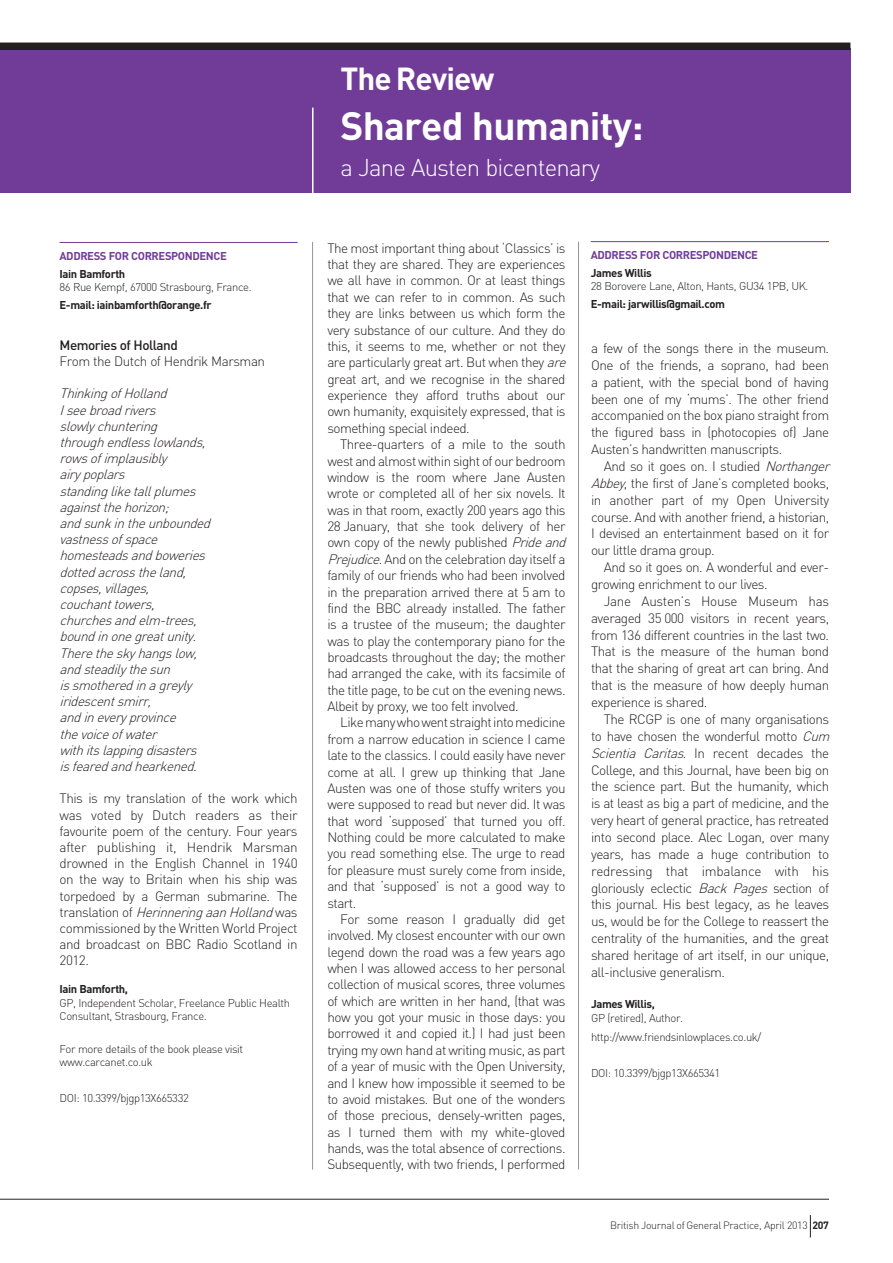
<style>
.page{position:relative;width:893px;height:1263px;background:#fff}
.page>*{position:absolute;margin:0;border:0;box-sizing:border-box;transform-origin:0 0}
.Article_Title{font:700 39px "DIN";letter-spacing:-.02em;color:#fff}
.t1{font:700 31.5px "DIN";letter-spacing:-.03em;color:#fff}
.Article_Title_Sub_He{font:300 24px "DIN";letter-spacing:-.035em;color:#fff}
.Body_copy_indent{font:300 13.5px/16.4px "DIN";letter-spacing:-.04em;color:#231f20}
.Body_Copy_First_para{font:300 13.5px/16.4px "DIN";letter-spacing:-.04em;color:#231f20;text-align:justify}
.Body_Copy_First_para-2{font:italic 300 13.5px "DIN";color:#231f20}
.Sub_Sub_head_Bold_Bl{font:500 13.5px "DIN";letter-spacing:-.035em;color:#231f20}
.Address_Copy{font:300 11.25px/13.5px "DIN";letter-spacing:-.035em;color:#231f20}
.Address_Copy_Bold{font:700 11.25px "DIN";letter-spacing:-.035em;color:#231f20}
.Address_title{font:700 11.25px "DIN";letter-spacing:-.035em;color:#713c98}
.t2{font:300 10.5px "DIN";letter-spacing:-.025em;color:#231f20}
.s1{font-style:italic}
.s2{font-weight:700}
</style>
<div class="page">
<div style="left:0;top:49px;width:850px;height:144px;background:#713c98"></div>
<div style="left:0;top:43px;width:850px;height:7px;background:#231f20"></div>
<hr style="left:0;top:1199px;width:829px;height:1px;background:#231f20">
<svg style="left:810px;top:1215px;width:1px;height:22px"></svg>
<hr style="left:60px;top:242px;width:238px;height:1px;background:#713c98">
<hr style="left:578px;top:242px;width:1px;height:927px;background:#939598">
<hr style="left:312px;top:242px;width:1px;height:927px;background:#939598">
<hr style="left:591px;top:241px;width:238px;height:1px;background:#713c98">
<hr style="left:312px;top:108px;width:1px;height:101px;background:#fff">
<p class="Address_title" style="left:60px;top:248px;width:169px">ADDRESS FOR CORRESPONDENCE</p>
<p class="Address_Copy_Bold" style="left:60px;top:266px;width:67px">Iain Bamforth</p>
<p class="Address_Copy" style="left:60px;top:280px;width:194px">86 Rue Kempf, 67000 Strasbourg, France.</p>
<p class="Address_Copy_Bold" style="left:60px;top:297px;width:154px">E-mail: iainbamforth@orange.fr</p>
<p class="Sub_Sub_head_Bold_Bl" style="left:60px;top:336px;width:120px">Memories of Holland</p>
<p class="Body_Copy_First_para" style="left:60px;top:353px;width:207px">From the Dutch of Hendrik Marsman</p>
<p class="Body_Copy_First_para-2" style="left:60px;top:385px;width:113px">ThinkingofHolland</p>
<p class="Body_Copy_First_para-2" style="left:60px;top:401px;width:102px">Iseebroadrivers</p>
<p class="Body_Copy_First_para-2" style="left:60px;top:418px;width:103px">slowlychuntering</p>
<p class="Body_Copy_First_para-2" style="left:60px;top:434px;width:152px">throughendlesslowlands,</p>
<p class="Body_Copy_First_para-2" style="left:60px;top:450px;width:113px">rowsofimplausibly</p>
<p class="Body_Copy_First_para-2" style="left:60px;top:466px;width:71px">airypoplars</p>
<p class="Body_Copy_First_para-2" style="left:60px;top:482px;width:142px">standingliketallplumes</p>
<p class="Body_Copy_First_para-2" style="left:60px;top:499px;width:115px">againstthehorizon;</p>
<p class="Body_Copy_First_para-2" style="left:60px;top:515px;width:157px">andsunkintheunbounded</p>
<p class="Body_Copy_First_para-2" style="left:60px;top:531px;width:104px">vastnessofspace</p>
<p class="Body_Copy_First_para-2" style="left:60px;top:547px;width:151px">homesteadsandboweries</p>
<p class="Body_Copy_First_para-2" style="left:60px;top:563px;width:132px">dottedacrosstheland,</p>
<p class="Body_Copy_First_para-2" style="left:60px;top:580px;width:95px">copses,villages,</p>
<p class="Body_Copy_First_para-2" style="left:60px;top:596px;width:101px">couchanttowers,</p>
<p class="Body_Copy_First_para-2" style="left:60px;top:612px;width:143px">churchesandelm-trees,</p>
<p class="Body_Copy_First_para-2" style="left:60px;top:628px;width:143px">boundinonegreatunity.</p>
<p class="Body_Copy_First_para-2" style="left:60px;top:644px;width:143px">Theretheskyhangslow,</p>
<p class="Body_Copy_First_para-2" style="left:60px;top:661px;width:116px">andsteadilythesun</p>
<p class="Body_Copy_First_para-2" style="left:60px;top:677px;width:138px">issmotheredinagreyly</p>
<p class="Body_Copy_First_para-2" style="left:60px;top:693px;width:97px">iridescentsmirr,</p>
<p class="Body_Copy_First_para-2" style="left:60px;top:709px;width:122px">andineveryprovince</p>
<p class="Body_Copy_First_para-2" style="left:60px;top:725px;width:103px">thevoiceofwater</p>
<p class="Body_Copy_First_para-2" style="left:60px;top:742px;width:143px">withitslappingdisasters</p>
<p class="Body_Copy_First_para-2" style="left:60px;top:758px;width:143px">isfearedandhearkened.</p>
<p class="Body_Copy_First_para" style="left:60px;top:790px;width:240px">This is my translation of the work which was voted by Dutch readers as their favourite poem of the century. Four years after publishing it, Hendrik Marsman drowned in the English Channel in 1940 on the way to Britain when his ship was torpedoed by a German submarine. The t ra n s l a t i o n o f <span class="s1">HerinneringaanHolland</span>wa s commissioned by the Written World Project and broadcast on BBC Radio Scotland in 2012.</p>
<p class="Address_Copy_Bold" style="left:60px;top:982px;width:70px">Iain Bamforth,</p>
<p class="Address_Copy" style="left:60px;top:996px;width:232px">GP, Independent Scholar, Freelance Public Health<br>Consultant, Strasbourg, France.</p>
<p class="Address_Copy" style="left:60px;top:1041px;width:185px">For more details of the book please visit www.carcanet.co.uk</p>
<p class="Address_Copy" style="left:60px;top:1090px;width:131px">DOI: 10.3399/bjgp13X665332</p>
<p class="t1" style="left:340px;top:58px;width:155px">The Review</p>
<p class="Article_Title" style="left:340px;top:100px;width:304px">Shared humanity:</p>
<p class="Article_Title_Sub_He" style="left:340px;top:153px;width:261px">a Jane Austen bicentenary</p>
<p class="Body_Copy_First_para" style="left:327px;top:240px;width:244px;text-align:left">The most important thing about ‘Classics’ is that they are shared. They are experiences we all have in common. Or at least things that we can refer to in common. As such they are links between us which form the very substance of our culture. And they do this, it seems to me, whether or not they are particularly great art. But when they <span class="s1">are </span>great art, and we recognise in the shared experience they afford truths about our own humanity, exquisitely expressed, that is something special indeed.</p>
<p class="Body_copy_indent" style="left:327px;top:436px;width:244px;text-indent:13px">Three-quarters of a mile to the south west and almost within sight of our bedroom window is the room where Jane Austen wrote or completed all of her six novels. It was in that room, exactly 200 years ago this 28 January, that she took delivery of her own copy of the newly published <span class="s1">Prideand Prejudice</span>. And on the celebration day itself a family of our friends who had been involved in the preparation arrived there at 5 am to find the BBC already installed. The father is a trustee of the museum; the daughter was to play the contemporary piano for the broadcasts throughout the day; the mother had arranged the cake, with its facsimile of the title page, to be cut on the evening news.<br>Albeit by proxy, we too felt involved.</p>
<p class="Body_copy_indent" style="left:327px;top:714px;width:240px;text-align:justify;text-indent:13px">Like many who went straight into medicine from a narrow education in science I came late to the classics. I could easily have never come at all. I grew up thinking that Jane Austen was one of those stuffy writers you were supposed to read but never did. It was that word ‘supposed’ that turned you off.<br>Nothing could be more calculated to make you read something else. The urge to read for pleasure must surely come from inside, and that ‘supposed’ is not a good way to start.</p>
<p class="Body_copy_indent" style="left:327px;top:911px;width:240px;text-align:justify;text-indent:13px">For some reason I gradually did get involved. My closest encounter with our own legend down the road was a few years ago when I was allowed access to her personal collection of musical scores, three volumes of which are written in her hand, (that was how you got your music in those days: you borrowed it and copied it.) I had just been trying my own hand at writing music, as part of a year of music with the Open University, and I knew how impossible it seemed to be to avoid mistakes. But one of the wonders of those precious, densely-written pages, as I turned them with my white-gloved hands, was the total absence of corrections.<br>Subsequently, with two friends, I performed</p>
<p class="Address_title" style="left:591px;top:248px;width:169px">ADDRESS FOR CORRESPONDENCE</p>
<p class="Address_Copy_Bold" style="left:591px;top:265px;width:63px">James Willis</p>
<p class="Address_Copy" style="left:591px;top:279px;width:219px">28 Borovere Lane, Alton, Hants, GU34 1PB, UK.</p>
<p class="Address_Copy_Bold" style="left:591px;top:297px;width:136px">E-mail: jarwillis@gmail.com</p>
<p class="Body_copy_indent" style="left:591px;top:339px;width:240px;line-height:16.8px;text-align:justify">a few of the songs there in the museum.<br>One of the friends, a soprano, had been a patient, with the special bond of having been one of my ‘mums’. The other friend accompanied on the box piano straight from the figured bass in (photocopies of) Jane Austen’s handwritten manuscripts.</p>
<p class="Body_copy_indent" style="left:591px;top:458px;width:244px;line-height:16.8px;text-indent:13px">And so it goes on. I studied <span class="s1">Northanger Abbey</span>, the first of Jane’s completed books, in another part of my Open University course. And with another friend, a historian, I devised an entertainment based on it for our little drama group.</p>
<p class="Body_copy_indent" style="left:591px;top:559px;width:240px;line-height:16.8px;text-indent:13px">And so it goes on. A wonderful and ever&shy;growing enrichment to our lives.</p>
<p class="Body_copy_indent" style="left:591px;top:592px;width:240px;line-height:16.8px;text-align:justify;text-indent:13px">Jane Austen’s House Museum has averaged 35 000 visitors in recent years, from 136 different countries in the last two.<br>That is the measure of the human bond that the sharing of great art can bring. And that is the measure of how deeply human experience is shared.</p>
<p class="Body_copy_indent" style="left:591px;top:710px;width:244px;line-height:16.8px;text-indent:13px">The RCGP is one of many organisations to have chosen the wonderful motto <span class="s1">Cum Scientia Caritas</span>. I n re c e n t d e c a d e s t h e College, and this Journal, have been big on the science part. But the humanity, which is at least as big a part of medicine, and the very heart of general practice, has retreated into second place. Alec Logan, over many years, has made a huge contribution to redressing that imbalance with his gloriously eclectic <span class="s1">Back Pages</span> section of this journal. His best legacy, as he leaves us, would be for the College to reassert the centrality of the humanities, and the great shared heritage of art itself, in our unique, all-inclusive generalism.</p>
<p class="Address_Copy_Bold" style="left:591px;top:996px;width:65px">James Willis,</p>
<p class="Address_Copy" style="left:591px;top:1011px;width:94px">GP (retired), Author.</p>
<p class="Address_Copy" style="left:591px;top:1029px;width:172px">http://www.friendsinlowplaces.co.uk/</p>
<p class="Address_Copy" style="left:591px;top:1066px;width:131px">DOI: 10.3399/bjgp13X665341</p>
<p class="t2" style="left:610px;top:1219px;width:220px">British Journal of General Practice, April 2013 <span class="s2">207</span></p>
</div>
